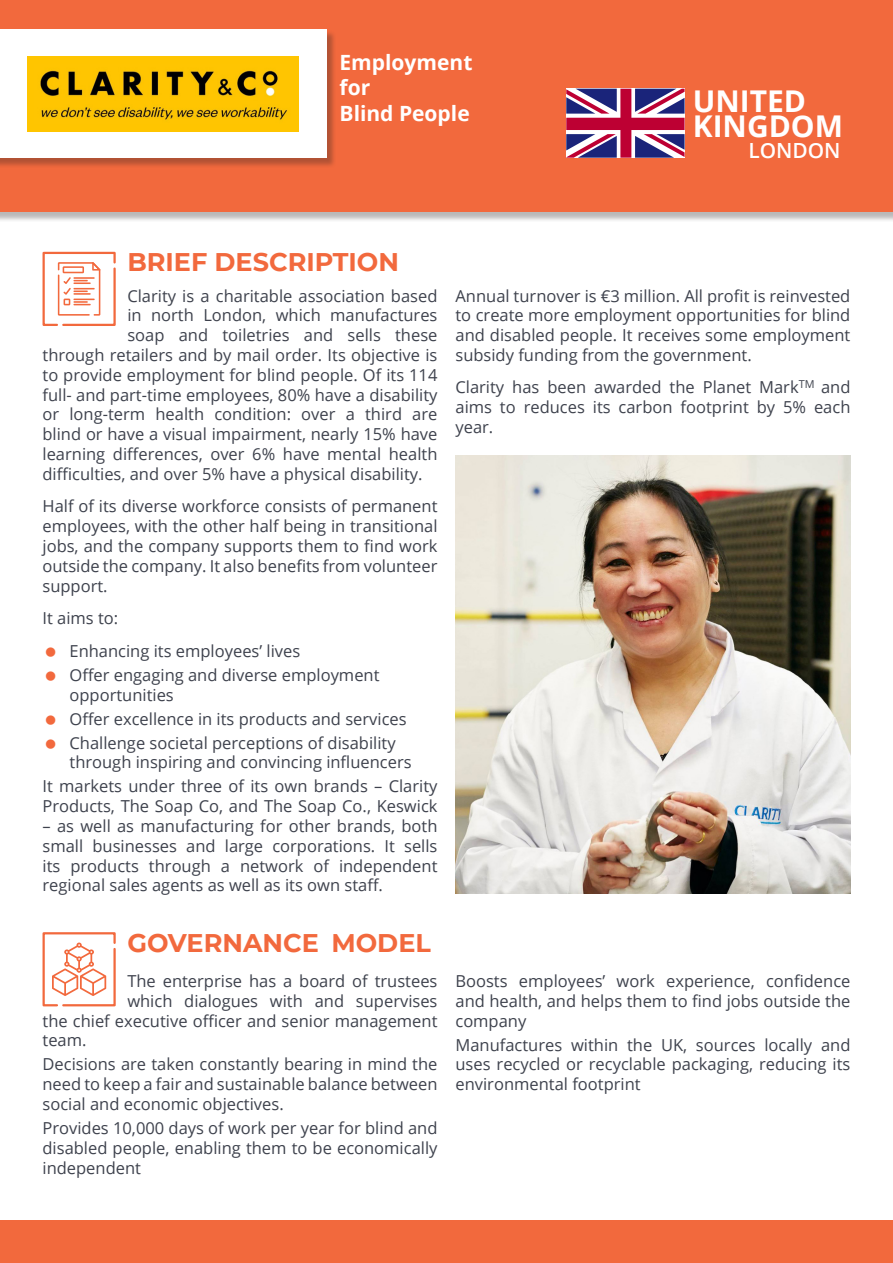
<style>
.page{position:relative;width:893px;height:1263px;background:#fff}
.page>*{position:absolute;margin:0;border:0;box-sizing:border-box;transform-origin:0 0}
.t1{font:700 30px/25.5px "Open Sans";color:#fff}
.t2{font:700 25.5px "Montserrat";color:#f2693d}
.t3{font:700 21px/25.2px "Open Sans";color:#fff}
.t4{font:600 20.85px "Open Sans";color:#fff}
.t5{font:16.5px/19.8px "Open Sans";color:#3e424d;text-align:justify}
</style>
<div class="page">
<div style="left:0;top:0;width:893px;height:222px;background:#231f20;opacity:.31"></div>
<div style="left:0;top:0;width:893px;height:212px;background:#f2693d"></div>
<div style="left:0;top:1220px;width:893px;height:43px;background:#f2693d"></div>
<div style="left:0;top:30px;width:337px;height:138px;background:#231f20;opacity:.31"></div>
<div style="left:0;top:29px;width:326px;height:129px;background:#fff"></div>
<svg style="left:42px;top:251px;width:74px;height:75px"></svg>
<svg style="left:42px;top:932px;width:74px;height:75px"></svg>
<svg style="left:566px;top:89px;width:119px;height:69px;background:#9c5f8d"></svg>
<div style="left:28px;top:56px;width:271px;height:76px;background:#ffc500"></div>
<img style="left:40px;top:70px;width:248px;height:50px">
<img style="left:455px;top:455px;width:395px;height:438px">
<p class="t3" style="left:340px;top:49px;width:134px">Employment for</p>
<p class="t3" style="left:340px;top:100px;width:132px">Blind People</p>
<p class="t2" style="left:127px;top:244px;width:273px">BRIEF DESCRIPTION</p>
<p class="t1" style="left:693px;top:87px;width:152px">UNITED<br>KINGDOM</p>
<p class="t4" style="left:748px;top:136px;width:94px">LONDON</p>
<p class="t5" style="left:127px;top:285px;width:312px">Clarity is a charitable association based</p>
<p class="t5" style="left:127px;top:305px;width:312px">in north London, which manufactures</p>
<p class="t5" style="left:127px;top:325px;width:312px">soap and toiletries and sells these</p>
<p class="t5" style="left:43px;top:345px;width:396px">through retailers and by mail order. Its objective is</p>
<p class="t5" style="left:43px;top:364px;width:396px">to provide employment for blind people. Of its 114</p>
<p class="t5" style="left:43px;top:384px;width:396px">full- and part-time employees, 80% have a disability</p>
<p class="t5" style="left:43px;top:404px;width:396px">or long-term health condition: over a third are</p>
<p class="t5" style="left:43px;top:424px;width:396px">blind or have a visual impairment, nearly 15% have</p>
<p class="t5" style="left:43px;top:444px;width:396px">learning differences, over 6% have mental health</p>
<p class="t5" style="left:43px;top:463px;width:381px">difficulties, and over 5% have a physical disability.</p>
<p class="t5" style="left:43px;top:496px;width:396px">Half of its diverse workforce consists of permanent employees, with the other half being in transitional jobs, and the company supports them to find work outside the company. It also benefits from volunteer support.</p>
<p class="t5" style="left:43px;top:608px;width:77px">It aims to:</p>
<p class="t5" style="left:70px;top:640px;width:232px">Enhancing its employees’ lives</p>
<p class="t5" style="left:70px;top:664px;width:312px">Offer engaging and diverse employment opportunities</p>
<p class="t5" style="left:70px;top:708px;width:339px">Offer excellence in its products and services</p>
<p class="t5" style="left:70px;top:732px;width:344px">Challenge societal perceptions of disability through inspiring and convincing influencers</p>
<p class="t5" style="left:43px;top:776px;width:396px">It markets under three of its own brands – Clarity<br>Products, The Soap Co, and The Soap Co., Keswick</p>
<p class="t5" style="left:43px;top:816px;width:396px">– as well as manufacturing for other brands, both small businesses and large corporations. It sells its products through a network of independent regional sales agents as well as its own staff.</p>
<p class="t2" style="left:127px;top:924px;width:305px">GOVERNANCE MODEL</p>
<p class="t5" style="left:127px;top:971px;width:312px">The enterprise has a board of trustees</p>
<p class="t5" style="left:127px;top:990px;width:312px">which dialogues with and supervises</p>
<p class="t5" style="left:43px;top:1010px;width:396px">the chief executive officer and senior management</p>
<p class="t5" style="left:43px;top:1030px;width:45px">team.</p>
<p class="t5" style="left:43px;top:1054px;width:396px">Decisions are taken constantly bearing in mind the need to keep a fair and sustainable balance between social and economic objectives.</p>
<p class="t5" style="left:43px;top:1118px;width:396px">Provides 10,000 days of work per year for blind and disabled people, enabling them to be economically independent</p>
<p class="t5" style="left:455px;top:285px;width:396px">Annual turnover is €3 million. All profit is reinvested to create more employment opportunities for blind and disabled people. It receives some employment subsidy funding from the government.</p>
<p class="t5" style="left:455px;top:377px;width:396px">Clarity has been awarded the Planet Mark<sup>TM</sup> and aims to reduces its carbon footprint by 5% each year.</p>
<p class="t5" style="left:455px;top:971px;width:396px">Boosts employees’ work experience, confidence and health, and helps them to find jobs outside the company</p>
<p class="t5" style="left:455px;top:1034px;width:396px">Manufactures within the UK, sources locally and uses recycled or recyclable packaging, reducing its environmental footprint</p>
</div>
